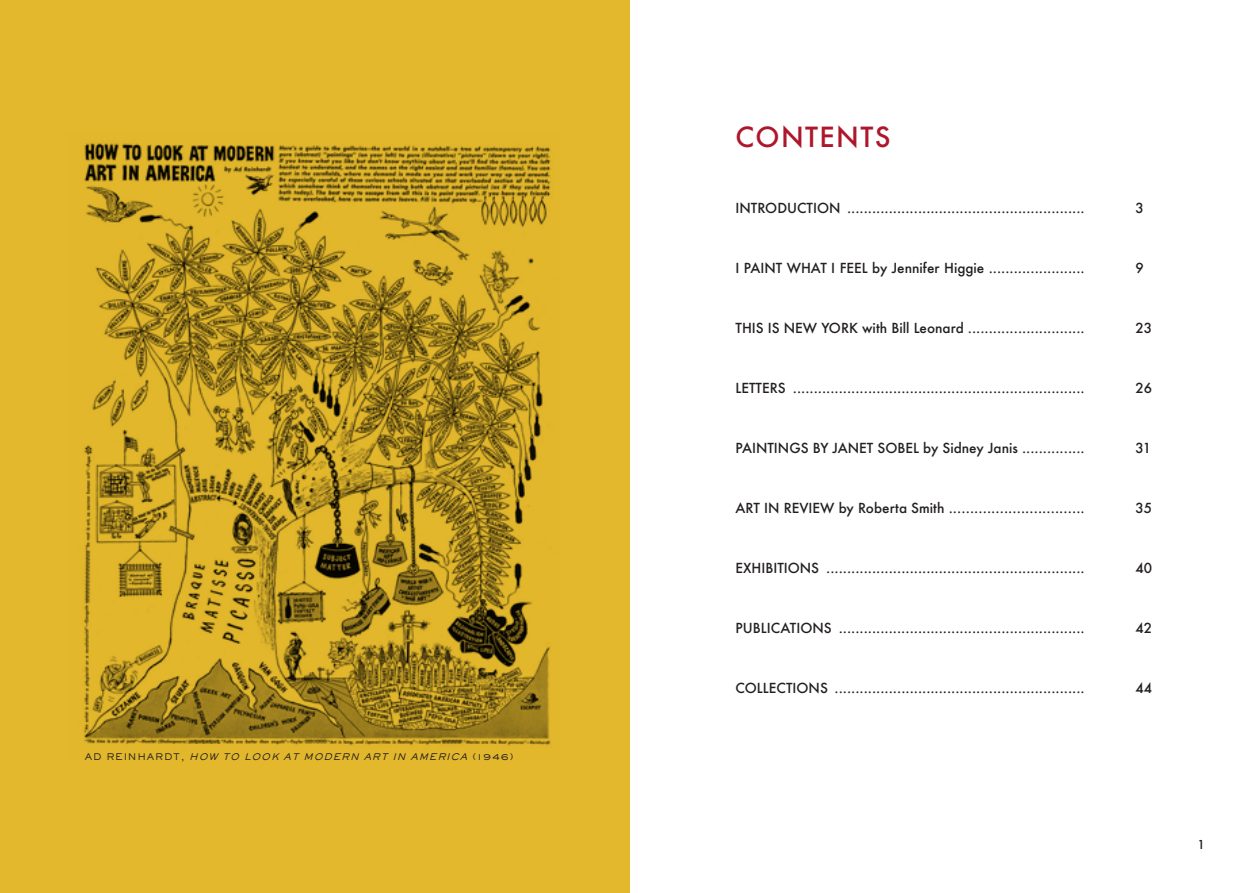
<style>
.page{position:relative;width:1259px;height:893px;background:#fff}
.page>*{position:absolute;margin:0;border:0;box-sizing:border-box;transform-origin:0 0}
.t1{font:500 27px "Futura";letter-spacing:.05em;color:#ae172b}
.t2{font:500 13.5px "Futura";color:#231f20}
.t3{font:500 12px "Futura";color:#231f20}
.t4{font:italic 500 9px "Sackers Gothic Std";color:#231f20}
.s1{font-style:normal}
</style>
<div class="page">
<div style="left:0;top:0;width:629px;height:893px;background:#e3b82c"></div>
<img style="left:84px;top:143px;width:467px;height:603px">
<p class="t4" style="left:85px;top:750px;width:430px"><span class="s1">A D R E I N H A R D T ,</span> HOW TO LOOK AT MODERN ART IN AMERICA <span class="s1">( 1 9 4 6 )</span></p>
<h1 class="t1" style="left:735px;top:118px;width:156px">CONTENTS</h1>
<p class="t2" style="left:735px;top:198px;width:351px">INTRODUCTION .........................................................</p>
<p class="t2" style="left:1135px;top:198px;width:10px">3</p>
<p class="t2" style="left:735px;top:258px;width:351px">I PAINT WHAT I FEEL by Jennifer Higgie .......................</p>
<p class="t2" style="left:1135px;top:258px;width:10px">9</p>
<p class="t2" style="left:735px;top:318px;width:351px">THIS IS NEW YORK with Bill Leonard ............................</p>
<p class="t2" style="left:1135px;top:318px;width:18px">23</p>
<p class="t2" style="left:735px;top:378px;width:351px">LETTERS ......................................................................</p>
<p class="t2" style="left:1135px;top:378px;width:18px">26</p>
<p class="t2" style="left:735px;top:438px;width:351px">PAINTINGS BY JANET SOBEL by Sidney Janis ...............</p>
<p class="t2" style="left:1135px;top:438px;width:17px">31</p>
<p class="t2" style="left:735px;top:498px;width:351px">ART IN REVIEW by Roberta Smith ................................</p>
<p class="t2" style="left:1135px;top:498px;width:18px">35</p>
<p class="t2" style="left:735px;top:558px;width:351px">EXHIBITIONS ..............................................................</p>
<p class="t2" style="left:1135px;top:558px;width:18px">40</p>
<p class="t2" style="left:735px;top:618px;width:351px">PUBLICATIONS ...........................................................</p>
<p class="t2" style="left:1135px;top:618px;width:18px">42</p>
<p class="t2" style="left:735px;top:678px;width:351px">COLLECTIONS ............................................................</p>
<p class="t2" style="left:1135px;top:678px;width:18px">44</p>
<p class="t3" style="left:1197px;top:836px;width:9px">1</p>
</div>
